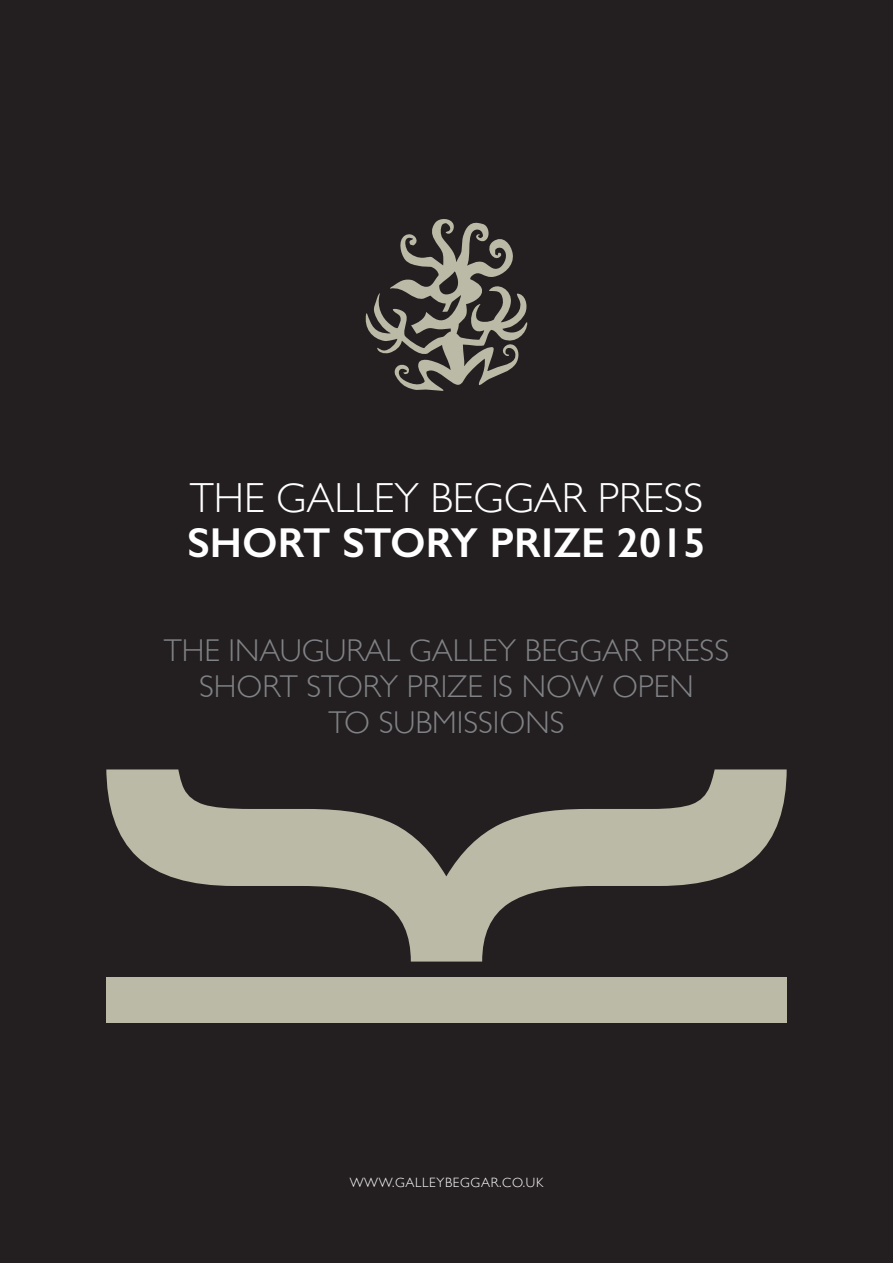
<style>
.page{position:relative;width:893px;height:1263px;background:#231f20}
.page>*{position:absolute;margin:0;border:0;box-sizing:border-box;transform-origin:0 0}
.t1{font:300 42px "Gill Sans";color:#fff}
.t2{font:600 42px "Gill Sans";color:#fff}
.t3{font:300 31.5px/36px "Gill Sans";color:#808285;text-align:center}
.t4{font:300 13.5px "Gill Sans";letter-spacing:.05em;color:#fff}
</style>
<div class="page">
<svg style="left:365px;top:219px;width:163px;height:172px"></svg>
<svg style="left:106px;top:769px;width:681px;height:192px"></svg>
<div style="left:106px;top:977px;width:681px;height:45px;background:#bbbaa7"></div>
<h1 class="t1" style="left:190px;top:465px;width:515px">THE GALLEY BEGGAR PRESS</h1>
<h1 class="t2" style="left:187px;top:518px;width:520px">SHORT STORY PRIZE 2015</h1>
<p class="t3" style="left:164px;top:631px;width:567px">THE INAUGURAL GALLEY BEGGAR PRESS<br>SHORT STORY PRIZE IS NOW OPEN<br>TO SUBMISSIONS</p>
<p class="t4" style="left:350px;top:1172px;width:195px">WWW.GALLEYBEGGAR.CO.UK</p>
</div>
